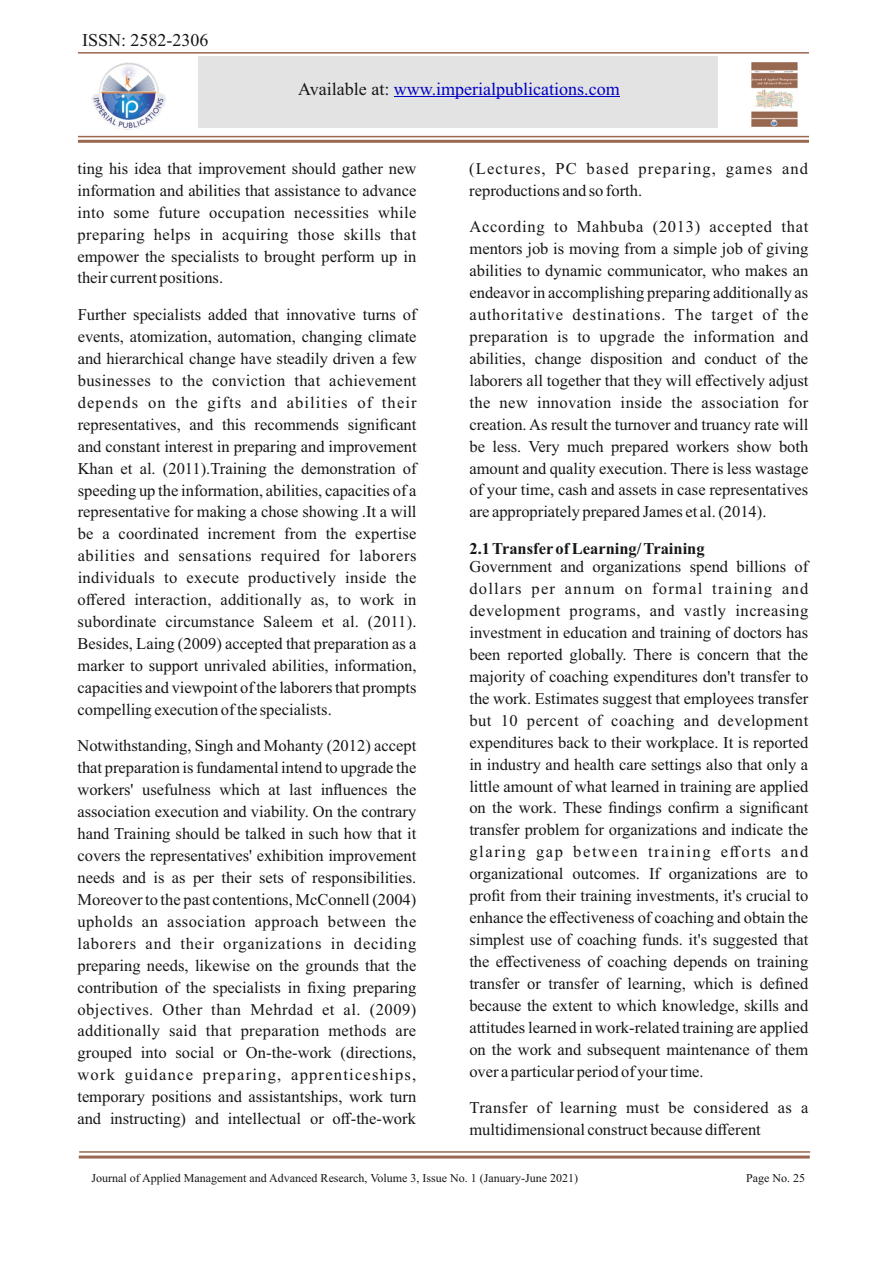
<style>
.page{position:relative;width:893px;height:1263px;background:#fff}
.page>*{position:absolute;margin:0;border:0;box-sizing:border-box;transform-origin:0 0}
.t1{font:18px "Times New Roman";color:#0000c4}
.t2{font:18px "Times New Roman";color:#151616}
.t3{font:16.5px/21.9px "Times New Roman";color:#151616;text-align:justify}
.t4{font:16.5px/21.9px "Times New Roman";letter-spacing:.07em;color:#151616}
.t5{font:700 16.5px "Times New Roman";color:#151616}
.t6{font:12px "Times New Roman";color:#151616}
.s1{color:#151616}
</style>
<div class="page">
<img style="left:88px;top:62px;width:80px;height:74px">
<div style="left:198px;top:56px;width:520px;height:72px;background:#e2e3e2"></div>
<hr style="left:394px;top:97px;width:42px;height:1px;background:#0000c4">
<hr style="left:436px;top:97px;width:184px;height:1px;background:#0000c4">
<img style="left:752px;top:62px;width:45px;height:65px">
<hr style="left:79px;top:1155px;width:731px;height:3px;background:#996850">
<hr style="left:79px;top:1151px;width:731px;height:2px;background:#996850">
<hr style="left:78px;top:140px;width:731px;height:3px;background:#996850">
<hr style="left:78px;top:136px;width:731px;height:1px;background:#996850">
<hr style="left:78px;top:52px;width:731px;height:2px;background:#996850">
<p class="t2" style="left:82px;top:33px;width:128px">ISSN: 2582-2306</p>
<p class="t1" style="left:298px;top:82px;width:323px"><span class="s1">Available at:</span> www.imperialpublications.com</p>
<p class="t3" style="left:77px;top:159px;width:340px">ting his idea that improvement should gather new information and abilities that assistance to advance into some future occupation necessities while preparing helps in acquiring those skills that empower the specialists to brought perform up in their current positions.</p>
<p class="t3" style="left:78px;top:305px;width:340px">Further specialists added that innovative turns of events, atomization, automation, changing climate and hierarchical change have steadily driven a few businesses to the conviction that achievement depends on the gifts and abilities of their representatives, and this recommends significant and constant interest in preparing and improvement Khan et al. (2011).Training the demonstration of speeding up the information, abilities, capacities of a representative for making a chose showing .It a will be a coordinated increment from the expertise abilities and sensations required for laborers individuals to execute productively inside the offered interaction, additionally as, to work in subordinate circumstance Saleem et al. (2011).<br>Besides, Laing (2009) accepted that preparation as a marker to support unrivaled abilities, information, capacities and viewpoint of the laborers that prompts compelling execution of the specialists.</p>
<p class="t3" style="left:77px;top:736px;width:340px">Notwithstanding, Singh and Mohanty (2012) accept that preparation is fundamental intend to upgrade the workers' usefulness which at last influences the association execution and viability. On the contrary hand Training should be talked in such how that it covers the representatives' exhibition improvement needs and is as per their sets of responsibilities.<br>Moreover to the past contentions, McConnell (2004) upholds an association approach between the laborers and their organizations in deciding preparing needs, likewise on the grounds that the contribution of the specialists in fixing preparing objectives. Other than Mehrdad et al. (2009) additionally said that preparation methods are grouped into social or On-the-work (directions, work guidance preparing, apprenticeships, temporary positions and assistantships, work turn and instructing) and intellectual or off-the-work</p>
<p class="t4" style="left:469px;top:159px;width:340px">(Lectures, PC based preparing, games and reproductions and so forth.</p>
<p class="t3" style="left:469px;top:217px;width:340px">According to Mahbuba (2013) accepted that mentors job is moving from a simple job of giving abilities to dynamic communicator, who makes an endeavor in accomplishing preparing additionally as authoritative destinations. The target of the preparation is to upgrade the information and abilities, change disposition and conduct of the laborers all together that they will effectively adjust the new innovation inside the association for creation. As result the turnover and truancy rate will be less. Very much prepared workers show both amount and quality execution. There is less wastage of your time, cash and assets in case representatives are appropriately prepared James et al. (2014).</p>
<p class="t5" style="left:469px;top:543px;width:237px">2.1 Transfer of Learning/ Training</p>
<p class="t3" style="left:469px;top:557px;width:340px">Government and organizations spend billions of dollars per annum on formal training and development programs, and vastly increasing investment in education and training of doctors has been reported globally. There is concern that the majority of coaching expenditures don't transfer to the work. Estimates suggest that employees transfer but 10 percent of coaching and development expenditures back to their workplace. It is reported in industry and health care settings also that only a little amount of what learned in training are applied on the work. These findings confirm a significant transfer problem for organizations and indicate the glaring gap between training efforts and organizational outcomes. If organizations are to profit from their training investments, it's crucial to enhance the effectiveness of coaching and obtain the simplest use of coaching funds. it's suggested that the effectiveness of coaching depends on training transfer or transfer of learning, which is defined because the extent to which knowledge, skills and attitudes learned in work-related training are applied on the work and subsequent maintenance of them over a particular period of your time.</p>
<p class="t3" style="left:469px;top:1098px;width:340px">Transfer of learning must be considered as a multidimensional construct because different</p>
<p class="t6" style="left:91px;top:1173px;width:488px">Journal of Applied Management and Advanced Research, Volume 3, Issue No. 1 (January-June 2021)</p>
<p class="t6" style="left:746px;top:1173px;width:60px">Page No. 25</p>
</div>
